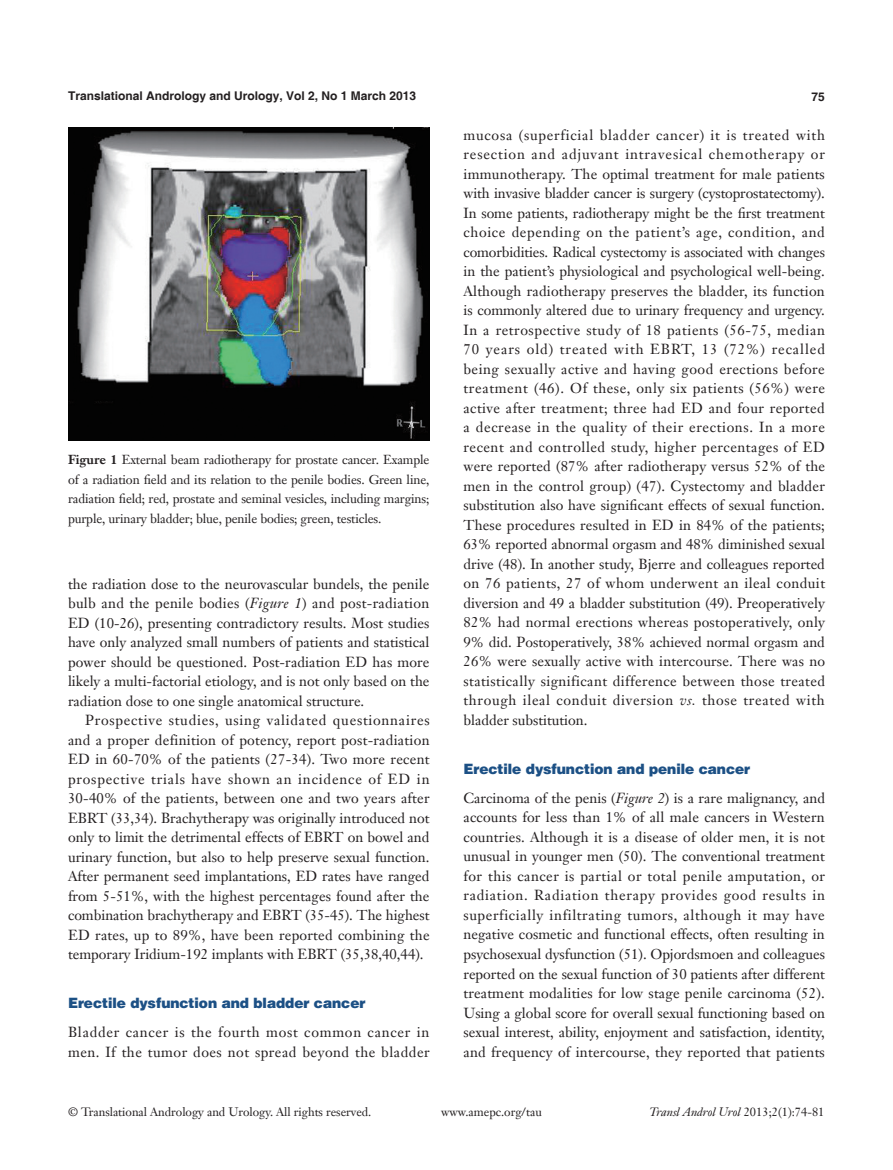
<style>
.page{position:relative;width:893px;height:1170px;background:#fff}
.page>*{position:absolute;margin:0;border:0;box-sizing:border-box;transform-origin:0 0}
.t1{font:14.25px/19.5px "Janson Text LT";letter-spacing:.015em;color:#231f20;text-align:justify}
.t2{font:14.25px/19.5px "Janson Text LT";letter-spacing:.05em;color:#231f20}
.t3{font:900 14.25px "Helvetica";color:#1c5085}
.t4{font:12.75px/19.5px "Janson Text LT";letter-spacing:-.01em;color:#231f20;text-align:justify}
.t5{font:12px "Janson Text LT";letter-spacing:-.005em;color:#231f20}
.t6{font:700 12px "Helvetica";color:#231f20}
.t7{font:italic 12px "Janson Text LT";color:#231f20}
.s1{font-weight:700}
.s2{font-style:italic}
.s3{font-style:normal}
</style>
<div class="page">
<img style="left:68px;top:128px;width:361px;height:313px">
<p class="t6" style="left:68px;top:88px;width:350px">Translational Andrology and Urology, Vol 2, No 1 March 2013</p>
<p class="t6" style="left:812px;top:89px;width:15px">75</p>
<p class="t4" style="left:68px;top:450px;width:363px"><span class="s1">Figure 1</span> External beam radiotherapy for prostate cancer. Example of a radiation field and its relation to the penile bodies. Green line, radiation field; red, prostate and seminal vesicles, including margins; purple, urinary bladder; blue, penile bodies; green, testicles.</p>
<p class="t1" style="left:68px;top:574px;width:363px">the radiation dose to the neurovascular bundels, the penile bulb and the penile bodies (<span class="s2">Figure 1</span>) and post-radiation ED (10-26), presenting contradictory results. Most studies have only analyzed small numbers of patients and statistical power should be questioned. Post-radiation ED has more likely a multi-factorial etiology, and is not only based on the radiation dose to one single anatomical structure.</p>
<p class="t1" style="left:68px;top:710px;width:363px;text-indent:17px">Prospective studies, using validated questionnaires and a proper definition of potency, report post-radiation ED in 60-70% of the patients (27-34). Two more recent prospective trials have shown an incidence of ED in 30-40% of the patients, between one and two years after EBRT (33,34). Brachytherapy was originally introduced not only to limit the detrimental effects of EBRT on bowel and urinary function, but also to help preserve sexual function.<br>After permanent seed implantations, ED rates have ranged from 5-51%, with the highest percentages found after the combination brachytherapy and EBRT (35-45). The highest ED rates, up to 89%, have been reported combining the temporary Iridium-192 implants with EBRT (35,38,40,44).</p>
<p class="t3" style="left:68px;top:993px;width:299px">Erectile dysfunction and bladder cancer</p>
<p class="t2" style="left:68px;top:1022px;width:363px">Bladder cancer is the fourth most common cancer in men. If the tumor does not spread beyond the bladder</p>
<p class="t1" style="left:463px;top:125px;width:363px">mucosa (superficial bladder cancer) it is treated with resection and adjuvant intravesical chemotherapy or immunotherapy. The optimal treatment for male patients with invasive bladder cancer is surgery (cystoprostatectomy).<br>In some patients, radiotherapy might be the first treatment choice depending on the patient’s age, condition, and comorbidities. Radical cystectomy is associated with changes in the patient’s physiological and psychological well-being.<br>Although radiotherapy preserves the bladder, its function is commonly altered due to urinary frequency and urgency.<br>In a retrospective study of 18 patients (56-75, median 70 years old) treated with EBRT, 13 (72%) recalled being sexually active and having good erections before treatment (46). Of these, only six patients (56%) were active after treatment; three had ED and four reported a decrease in the quality of their erections. In a more recent and controlled study, higher percentages of ED were reported (87% after radiotherapy versus 52% of the men in the control group) (47). Cystectomy and bladder substitution also have significant effects of sexual function.<br>These procedures resulted in ED in 84% of the patients; 63% reported abnormal orgasm and 48% diminished sexual drive (48). In another study, Bjerre and colleagues reported on 76 patients, 27 of whom underwent an ileal conduit diversion and 49 a bladder substitution (49). Preoperatively 82% had normal erections whereas postoperatively, only 9% did. Postoperatively, 38% achieved normal orgasm and 26% were sexually active with intercourse. There was no statistically significant difference between those treated through ileal conduit diversion <span class="s2">vs.</span> those treated with bladder substitution.</p>
<p class="t3" style="left:463px;top:759px;width:288px">Erectile dysfunction and penile cancer</p>
<p class="t1" style="left:463px;top:788px;width:363px">Carcinoma of the penis (<span class="s2">Figure 2</span>) is a rare malignancy, and accounts for less than 1% of all male cancers in Western countries. Although it is a disease of older men, it is not unusual in younger men (50). The conventional treatment for this cancer is partial or total penile amputation, or radiation. Radiation therapy provides good results in superficially infiltrating tumors, although it may have negative cosmetic and functional effects, often resulting in psychosexual dysfunction (51). Opjordsmoen and colleagues reported on the sexual function of 30 patients after different treatment modalities for low stage penile carcinoma (52).<br>Using a global score for overall sexual functioning based on sexual interest, ability, enjoyment and satisfaction, identity, and frequency of intercourse, they reported that patients</p>
<p class="t5" style="left:68px;top:1104px;width:305px">© Translational Andrology and Urology. All rights reserved.</p>
<p class="t5" style="left:441px;top:1104px;width:102px">www.amepc.org/tau</p>
<p class="t7" style="left:650px;top:1104px;width:176px">Transl Androl Urol <span class="s3">2013;2(1):74-81</span></p>
</div>
